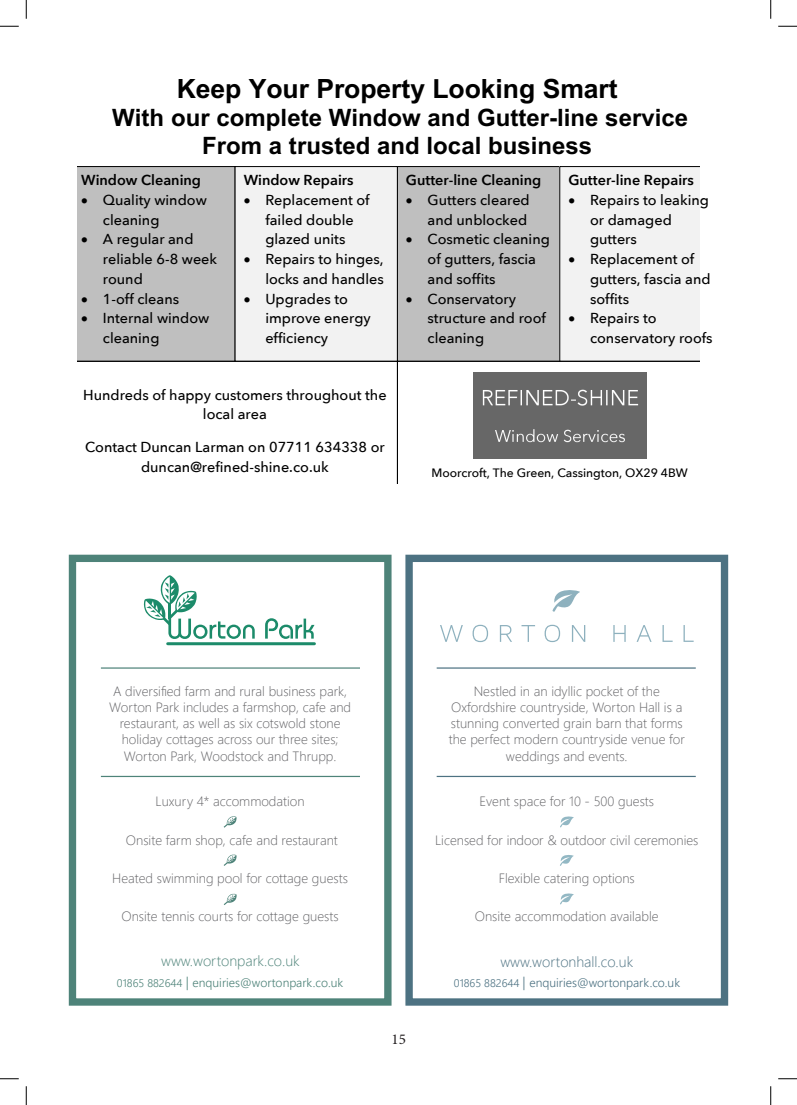
<style>
.page{position:relative;width:797px;height:1105px;background:#fff}
.page>*{position:absolute;margin:0;border:0;box-sizing:border-box;transform-origin:0 0}
.t1{font:700 26.5px "Arial";letter-spacing:-.005em;color:#000}
.t2{font:700 24px/27.8px "Arial";color:#000;text-align:center}
.t3{font:15px "Minion Pro";color:#231f20}
.t4{font:300 14.62px "Segoe UI";color:#4e8379}
.t5{font:300 14.62px "Segoe UI";color:#4d7282}
.t6{font:500 14.38px/19.8px "Avenir Next";color:#000}
.t7{font:600 14.38px "Avenir Next";color:#000}
.t8{font:300 13.5px/16.1px "Segoe UI";color:#636366;text-align:center}
.t9{font:300 12.25px "Segoe UI";color:#4e8379}
.t10{font:300 12.25px "Segoe UI";color:#4d7282}
.t11{font:500 12.12px "Avenir Next";letter-spacing:-.005em;color:#000}
.s1{font-size:11px}
.s2{font-size:13.5px}
</style>
<div class="page">
<div style="left:78px;top:166px;width:157px;height:195px;background:#bfbfbf"></div>
<div style="left:235px;top:167px;width:162px;height:194px;background:#f2f2f2"></div>
<div style="left:235px;top:166px;width:163px;height:196px;border:1px solid #000"></div>
<div style="left:397px;top:167px;width:162px;height:194px;background:#bfbfbf"></div>
<div style="left:397px;top:166px;width:163px;height:196px;border:1px solid #000"></div>
<div style="left:559px;top:166px;width:141px;height:195px;background:#f2f2f2"></div>
<svg style="left:78px;top:361px;width:319px;height:122px"></svg>
<svg style="left:397px;top:361px;width:303px;height:122px"></svg>
<img style="left:473px;top:372px;width:173px;height:87px">
<div style="left:69px;top:555px;width:322px;height:451px;border:7px solid #4e8379"></div>
<div style="left:405px;top:555px;width:323px;height:451px;border:7px solid #4d7282"></div>
<svg style="left:265px;top:618px;width:49px;height:21px"></svg>
<svg style="left:143px;top:575px;width:112px;height:64px"></svg>
<hr style="left:168px;top:642px;width:146px;height:3px;background:#1c8b6a">
<svg style="left:440px;top:625px;width:23px;height:17px"></svg>
<svg style="left:472px;top:625px;width:16px;height:17px"></svg>
<svg style="left:500px;top:625px;width:12px;height:17px"></svg>
<svg style="left:521px;top:625px;width:14px;height:17px"></svg>
<svg style="left:544px;top:625px;width:16px;height:17px"></svg>
<svg style="left:572px;top:625px;width:13px;height:17px"></svg>
<svg style="left:613px;top:625px;width:12px;height:17px"></svg>
<svg style="left:636px;top:625px;width:15px;height:17px"></svg>
<svg style="left:662px;top:625px;width:10px;height:17px"></svg>
<svg style="left:683px;top:625px;width:10px;height:17px"></svg>
<svg style="left:552px;top:590px;width:28px;height:22px"></svg>
<svg style="left:560px;top:816px;width:14px;height:12px"></svg>
<svg style="left:560px;top:893px;width:14px;height:12px"></svg>
<hr style="left:436px;top:667px;width:259px;height:2px;background:#4d7282">
<hr style="left:101px;top:667px;width:259px;height:2px;background:#4e8379">
<hr style="left:436px;top:776px;width:259px;height:1px;background:#4d7282">
<hr style="left:101px;top:776px;width:259px;height:1px;background:#4e8379">
<svg style="left:560px;top:855px;width:14px;height:11px"></svg>
<svg style="left:224px;top:816px;width:13px;height:12px"></svg>
<svg style="left:224px;top:854px;width:13px;height:12px"></svg>
<svg style="left:224px;top:894px;width:13px;height:11px"></svg>
<svg style="left:0;top:25px;width:19px;height:2px"></svg>
<svg style="left:778px;top:25px;width:19px;height:2px"></svg>
<svg style="left:0;top:1078px;width:19px;height:1px"></svg>
<svg style="left:778px;top:1078px;width:19px;height:1px"></svg>
<svg style="left:25px;top:0;width:2px;height:19px"></svg>
<svg style="left:25px;top:1086px;width:2px;height:19px"></svg>
<svg style="left:770px;top:0;width:1px;height:19px"></svg>
<svg style="left:770px;top:1086px;width:1px;height:19px"></svg>
<p class="t1" style="left:177px;top:70px;width:442px">Keep Your Property Looking Smart</p>
<p class="t2" style="left:112px;top:104px;width:577px">With our complete Window and Gutter-line service<br>From a trusted and local business</p>
<p class="t7" style="left:81px;top:168px;width:121px">Window Cleaning</p>
<p class="t6" style="left:103px;top:190px;width:105px;text-indent:-22px">• Quality window cleaning</p>
<p class="t6" style="left:103px;top:229px;width:116px;text-indent:-22px">• A regular and reliable 6-8 week round</p>
<p class="t6" style="left:81px;top:288px;width:99px">• 1-off cleans</p>
<p class="t6" style="left:103px;top:308px;width:108px;text-indent:-22px">• Internal window cleaning</p>
<p class="t7" style="left:244px;top:168px;width:111px">Window Repairs</p>
<p class="t6" style="left:244px;top:190px;width:127px;text-align:center">• Replacement of failed double glazed units</p>
<p class="t6" style="left:244px;top:249px;width:142px;text-align:right">• Repairs to hinges, locks and handles</p>
<p class="t6" style="left:265px;top:288px;width:107px;text-indent:-22px">• Upgrades to improve energy efficiency</p>
<p class="t7" style="left:406px;top:168px;width:137px">Gutter-line Cleaning</p>
<p class="t6" style="left:406px;top:190px;width:125px;text-align:right">• Gutters cleared and unblocked</p>
<p class="t6" style="left:427px;top:229px;width:124px;text-indent:-22px">• Cosmetic cleaning of gutters, fascia and soffits</p>
<p class="t6" style="left:427px;top:288px;width:120px;text-indent:-22px">• Conservatory structure and roof cleaning</p>
<p class="t7" style="left:568px;top:168px;width:127px">Gutter-line Repairs</p>
<p class="t6" style="left:590px;top:190px;width:120px;text-indent:-22px">• Repairs to leaking or damaged gutters</p>
<p class="t6" style="left:590px;top:249px;width:122px;text-indent:-22px">• Replacement of gutters, fascia and soffits</p>
<p class="t6" style="left:590px;top:308px;width:124px;text-indent:-22px">• Repairs to conservatory roofs</p>
<p class="t6" style="left:83px;top:384px;width:305px;text-align:center">Hundreds of happy customers throughout the local area</p>
<p class="t6" style="left:85px;top:437px;width:301px;text-align:center">Contact Duncan Larman on 07711 634338 or duncan@refined-shine.co.uk</p>
<p class="t11" style="left:431px;top:463px;width:257px">Moorcroft, The Green, Cassington, OX29 4BW</p>
<p class="t8" style="left:109px;top:682px;width:243px">A diversified farm and rural business park, Worton Park includes a farmshop, cafe and restaurant, as well as six cotswold stone holiday cottages across our three sites; Worton Park, Woodstock and Thrupp.</p>
<p class="t8" style="left:449px;top:682px;width:238px">Nestled in an idyllic pocket of the Oxfordshire countryside, Worton Hall is a stunning converted grain barn that forms the perfect modern countryside venue for weddings and events.</p>
<p class="t8" style="left:155px;top:792px;width:151px">Luxury 4* accommodation</p>
<p class="t8" style="left:126px;top:830px;width:213px">Onsite farm shop, cafe and restaurant</p>
<p class="t8" style="left:112px;top:869px;width:237px">Heated swimming pool for cottage guests</p>
<p class="t8" style="left:121px;top:907px;width:219px">Onsite tennis courts for cottage guests</p>
<p class="t8" style="left:479px;top:792px;width:176px">Event space for 10 - 500 guests</p>
<p class="t8" style="left:435px;top:830px;width:265px">Licensed for indoor &amp; outdoor civil ceremonies</p>
<p class="t8" style="left:499px;top:869px;width:137px">Flexible catering options</p>
<p class="t8" style="left:475px;top:907px;width:185px">Onsite accommodation available</p>
<p class="t4" style="left:161px;top:947px;width:140px">www.wortonpark.co.uk</p>
<p class="t5" style="left:500px;top:947px;width:134px">www.wortonhall.co.uk</p>
<p class="t9" style="left:117px;top:971px;width:228px"><span class="s1">01865 882644</span> <span class="s2">|</span> enquiries@wortonpark.co.uk</p>
<p class="t10" style="left:454px;top:971px;width:228px"><span class="s1">01865 882644</span> <span class="s2">|</span> enquiries@wortonpark.co.uk</p>
<p class="t3" style="left:391px;top:1029px;width:16px">15</p>
</div>
